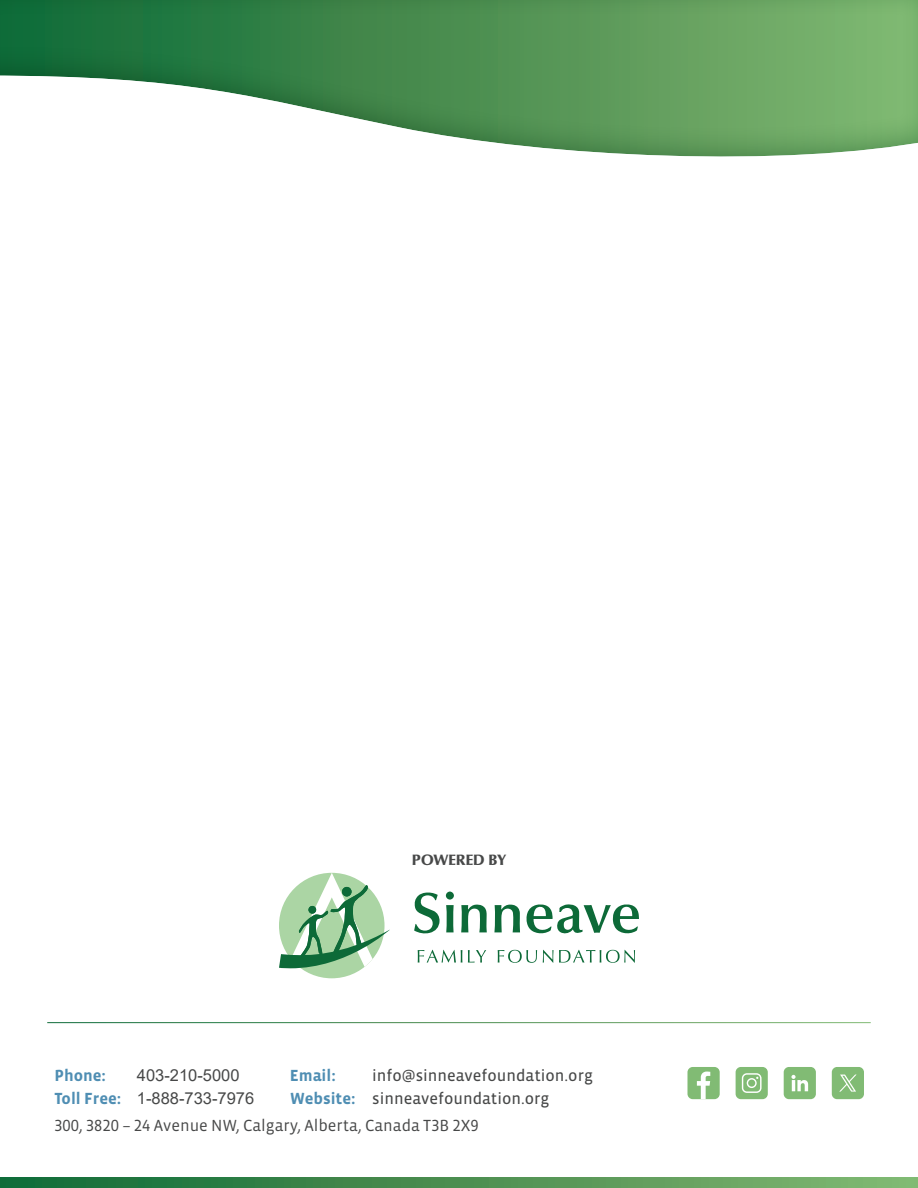
<style>
.page{position:relative;width:918px;height:1188px;background:#fff}
.page>*{position:absolute;margin:0;border:0;box-sizing:border-box;transform-origin:0 0}
.t1{font:16.5px/22.5px "Vista Sans OTCE";color:#474848}
.t2{font:16.5px "Vista Sans OTCE";color:#474848}
.t3{font:16.5px/23.4px "Arial";color:#474848}
.t4{font:700 16.5px "Vista Sans OTCE";color:#4f8eb3}
.Paragraph_Title{font:900 15px "Optima LT Std";letter-spacing:-.005em;color:#474848}
.s1{font-weight:700;color:#4f8eb3}
.s2{font-family:"Vista Sans OTCE";font-weight:700;color:#4f8eb3}
</style>
<div class="page">
<svg style="left:0;top:1178px;width:918px;height:10px;background:#4a9052"></svg>
<div style="left:0;top:0;width:918px;height:159px;background:#0d6a38;opacity:.5"></div>
<svg style="left:418px;top:950px;width:44px;height:13px"></svg>
<svg style="left:468px;top:950px;width:18px;height:13px"></svg>
<svg style="left:498px;top:950px;width:39px;height:13px"></svg>
<svg style="left:543px;top:950px;width:92px;height:13px"></svg>
<div style="left:279px;top:873px;width:106px;height:105px;background:#abd5a4;border-radius:50%"></div>
<svg style="left:279px;top:873px;width:111px;height:95px"></svg>
<svg style="left:414px;top:892px;width:26px;height:42px"></svg>
<svg style="left:494px;top:904px;width:26px;height:28px"></svg>
<svg style="left:461px;top:904px;width:26px;height:28px"></svg>
<svg style="left:526px;top:904px;width:113px;height:30px"></svg>
<svg style="left:446px;top:905px;width:8px;height:27px"></svg>
<div style="left:446px;top:892px;width:8px;height:8px;background:#0d6a38;border-radius:50%"></div>
<div style="left:736px;top:1067px;width:32px;height:32px;background:#81bb74;border-radius:5px"></div>
<svg style="left:742px;top:1073px;width:20px;height:20px"></svg>
<div style="left:832px;top:1067px;width:32px;height:32px;background:#81bb74;border-radius:5px"></div>
<svg style="left:839px;top:1075px;width:17px;height:17px"></svg>
<div style="left:784px;top:1067px;width:32px;height:32px;background:#81bb74;border-radius:5px"></div>
<svg style="left:791px;top:1075px;width:17px;height:16px"></svg>
<div style="left:687px;top:1067px;width:33px;height:32px;background:#81bb74;border-radius:5px"></div>
<svg style="left:697px;top:1072px;width:13px;height:27px"></svg>
<p class="Paragraph_Title" style="left:412px;top:851px;width:96px">POWERED BY</p>
<p class="t4" style="left:54px;top:1066px;width:53px">Phone:</p>
<p class="t1" style="left:290px;top:1064px;width:305px;text-indent:82px">info@sinneavefoundation.org<br><span class="s1">Website:</span> sinneavefoundation.org</p>
<p class="t4" style="left:290px;top:1066px;width:48px">Email:</p>
<p class="t3" style="left:54px;top:1063px;width:201px;text-indent:82px">403-210-5000<br><span class="s2">Toll Free:</span> 1-888-733-7976</p>
<p class="t2" style="left:54px;top:1116px;width:426px">300, 3820 – 24 Avenue NW, Calgary, Alberta, Canada T3B 2X9</p>
</div>
